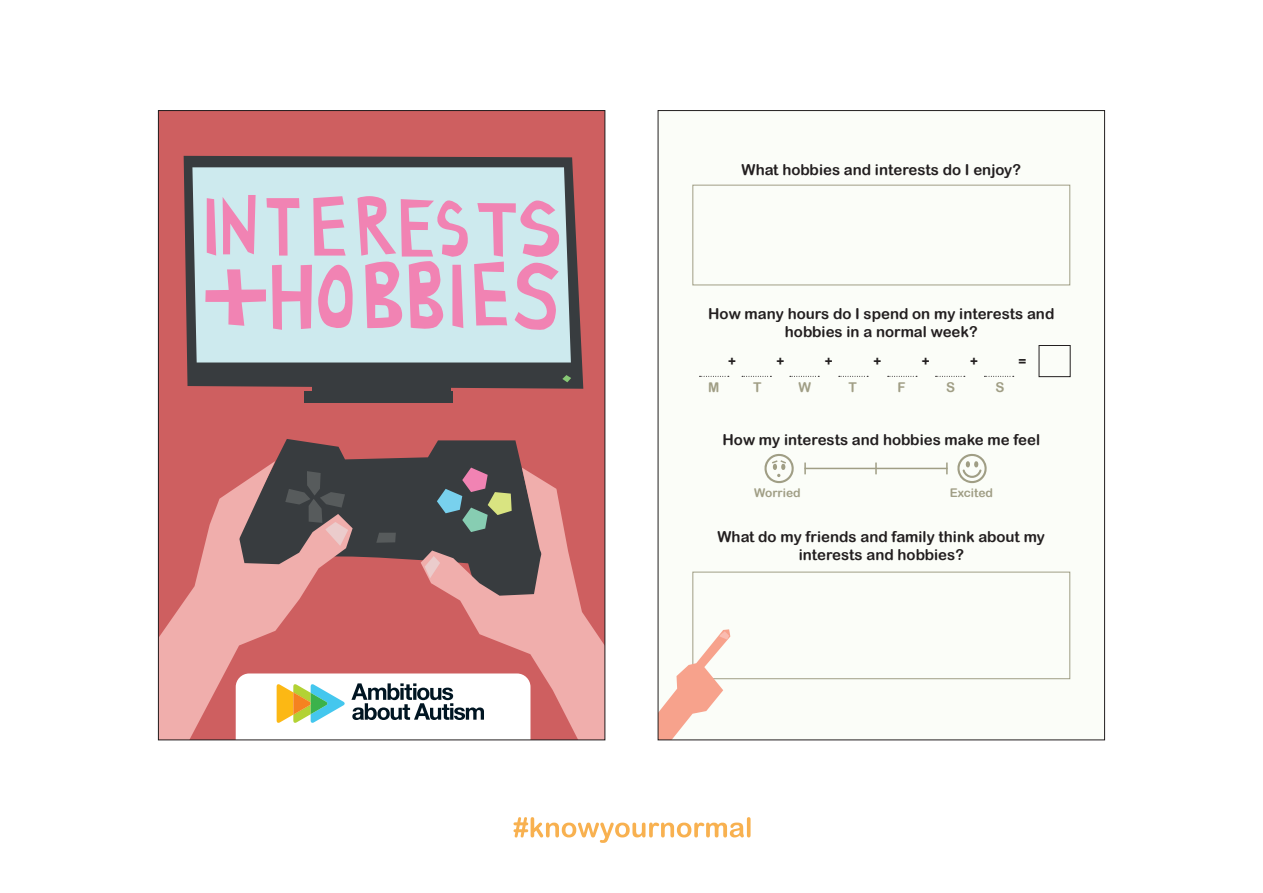
<style>
.page{position:relative;width:1263px;height:893px;background:#fff}
.page>*{position:absolute;margin:0;border:0;box-sizing:border-box;transform-origin:0 0}
.t1{font:15px/18px "Arial Rounded MT Bold";color:#231f20;text-align:center}
.t2{font:13.5px "Arial Rounded MT Bold";color:#231f20}
.t3{font:13.5px "Arial Rounded MT Bold";color:#a09e85}
.t4{font:12px "Arial Rounded MT Bold";color:#a09e85}
</style>
<div class="page">
<svg style="left:513px;top:817px;width:237px;height:26px"></svg>
<div style="left:158px;top:111px;width:447px;height:629px;background:#ce5f60"></div>
<svg style="left:184px;top:156px;width:399px;height:233px;background:#4c4245"></svg>
<svg style="left:562px;top:375px;width:9px;height:7px"></svg>
<div style="left:312px;top:382px;width:139px;height:11px;background:#383c3f"></div>
<div style="left:304px;top:391px;width:149px;height:12px;background:#383c3f"></div>
<div style="left:192px;top:167px;width:379px;height:195px;background:#cdeaee"></div>
<svg style="left:205px;top:195px;width:263px;height:136px;background:#dbc1d6"></svg>
<svg style="left:474px;top:199px;width:86px;height:131px;background:#dac2d7"></svg>
<svg style="left:275px;top:439px;width:247px;height:122px;fill:#383c3f"></svg>
<svg style="left:376px;top:533px;width:20px;height:10px"></svg>
<svg style="left:437px;top:468px;width:75px;height:21px;background:#644d5b"></svg>
<svg style="left:160px;top:499px;width:193px;height:239px"></svg>
<svg style="left:421px;top:489px;width:182px;height:249px"></svg>
<svg style="left:219px;top:461px;width:56px;height:114px"></svg>
<svg style="left:522px;top:468px;width:34px;height:112px;background:#b08181"></svg>
<svg style="left:285px;top:471px;width:63px;height:75px;background:#615a5c"></svg>
<svg style="left:425px;top:556px;width:15px;height:22px"></svg>
<svg style="left:236px;top:673px;width:294px;height:65px;background:#dde0d9"></svg>
<div style="left:658px;top:111px;width:446px;height:629px;background:#fbfdf8"></div>
<div style="left:692px;top:185px;width:378px;height:100px;border:1px solid #a09e85"></div>
<div style="left:692px;top:572px;width:378px;height:107px;border:1px solid #a09e85"></div>
<svg style="left:957px;top:454px;width:30px;height:29px"></svg>
<svg style="left:764px;top:454px;width:30px;height:29px"></svg>
<hr style="left:804px;top:468px;width:143px;height:1px;background:#a09e85">
<svg style="left:875px;top:462px;width:2px;height:12px"></svg>
<svg style="left:946px;top:462px;width:2px;height:12px"></svg>
<svg style="left:804px;top:462px;width:2px;height:12px"></svg>
<svg style="left:699px;top:376px;width:30px;height:1px"></svg>
<svg style="left:742px;top:376px;width:29px;height:1px"></svg>
<svg style="left:790px;top:376px;width:29px;height:1px"></svg>
<svg style="left:839px;top:376px;width:29px;height:1px"></svg>
<svg style="left:888px;top:376px;width:29px;height:1px"></svg>
<svg style="left:935px;top:376px;width:30px;height:1px"></svg>
<svg style="left:984px;top:376px;width:30px;height:1px"></svg>
<div style="left:1039px;top:345px;width:31px;height:32px;border:1px solid #231f20"></div>
<svg style="left:658px;top:629px;width:72px;height:112px"></svg>
<p class="t1" style="left:742px;top:160px;width:281px">What hobbies and interests do I enjoy?</p>
<p class="t1" style="left:708px;top:304px;width:348px">How many hours do I spend on my interests and hobbies in a normal week?</p>
<p class="t2" style="left:728px;top:353px;width:9px">+</p>
<p class="t2" style="left:777px;top:353px;width:9px">+</p>
<p class="t2" style="left:825px;top:353px;width:9px">+</p>
<p class="t2" style="left:873px;top:353px;width:9px">+</p>
<p class="t2" style="left:922px;top:353px;width:9px">+</p>
<p class="t2" style="left:970px;top:353px;width:9px">+</p>
<p class="t2" style="left:1018px;top:353px;width:9px">=</p>
<p class="t3" style="left:708px;top:379px;width:13px">M</p>
<p class="t3" style="left:753px;top:379px;width:10px">T</p>
<p class="t3" style="left:799px;top:379px;width:14px">W</p>
<p class="t3" style="left:848px;top:379px;width:10px">T</p>
<p class="t3" style="left:897px;top:379px;width:10px">F</p>
<p class="t3" style="left:946px;top:379px;width:11px">S</p>
<p class="t3" style="left:995px;top:379px;width:11px">S</p>
<p class="t1" style="left:722px;top:430px;width:319px">How my interests and hobbies make me feel</p>
<p class="t4" style="left:754px;top:486px;width:48px">Worried</p>
<p class="t4" style="left:950px;top:486px;width:45px">Excited</p>
<p class="t1" style="left:717px;top:528px;width:329px">What do my friends and family think about my interests and hobbies?</p>
</div>
